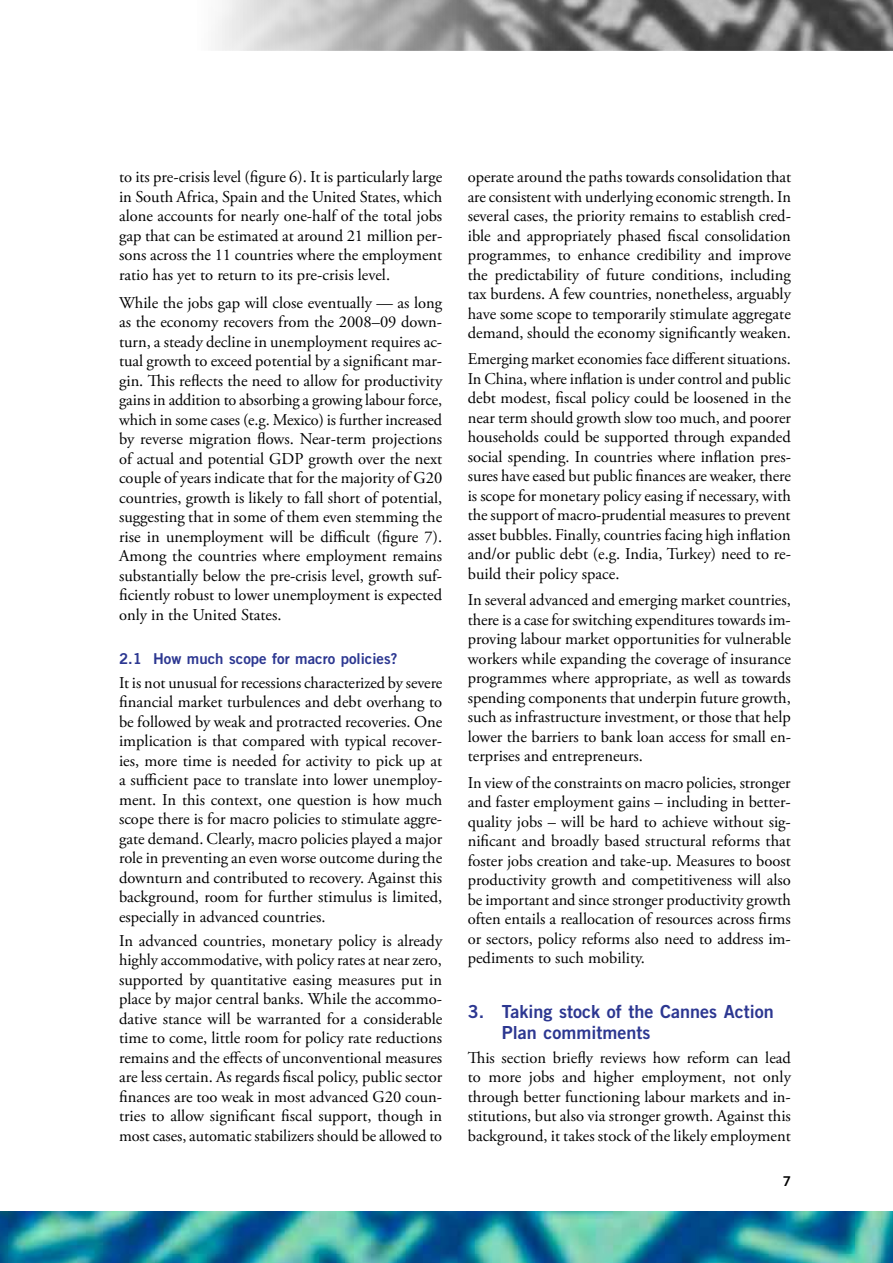
<style>
.page{position:relative;width:893px;height:1263px;background:#fff}
.page>*{position:absolute;margin:0;border:0;box-sizing:border-box;transform-origin:0 0}
.t1{font:18px/21px "Trade Gothic LT Std Bd 2";color:#2c3791}
.t2{font:16.5px/19.5px "Adobe Garamond Pro";color:#000;text-align:justify}
.t3{font:15px "Trade Gothic LT Std Bd 2";color:#2c3791}
.t4{font:13.5px "Trade Gothic LT Std Bd 2";color:#000}
</style>
<div class="page">
<img style="left:215px;top:0;width:678px;height:51px">
<img style="left:0;top:1212px;width:893px;height:51px">
<p class="t2" style="left:119px;top:168px;width:325px">to its pre-crisis level (figure 6). It is particularly large in South Africa, Spain and the United States, which alone accounts for nearly one-half of the total jobs gap that can be estimated at around 21 million per&shy;sons across the 11 countries where the employment ratio has yet to return to its pre-crisis level.</p>
<p class="t2" style="left:119px;top:293px;width:325px">While the jobs gap will close eventually — as long as the economy recovers from the 2008–09 down&shy;turn, a steady decline in unemployment requires ac&shy;tual growth to exceed potential by a significant mar&shy;gin. This reflects the need to allow for productivity gains in addition to absorbing a growing labour force, which in some cases (e.g. Mexico) is further increased by reverse migration flows. Near-term projections of actual and potential GDP growth over the next couple of years indicate that for the majority of G20 countries, growth is likely to fall short of potential, suggesting that in some of them even stemming the rise in unemployment will be difficult (figure 7).<br>Among the countries where employment remains substantially below the pre-crisis level, growth suf&shy;ficiently robust to lower unemployment is expected only in the United States.</p>
<p class="t3" style="left:119px;top:649px;width:280px">2.1 How much scope for macro policies?</p>
<p class="t2" style="left:119px;top:673px;width:325px">It is not unusual for recessions characterized by severe financial market turbulences and debt overhang to be followed by weak and protracted recoveries. One implication is that compared with typical recover&shy;ies, more time is needed for activity to pick up at a sufficient pace to translate into lower unemploy&shy;ment. In this context, one question is how much scope there is for macro policies to stimulate aggre&shy;gate demand. Clearly, macro policies played a major role in preventing an even worse outcome during the downturn and contributed to recovery. Against this background, room for further stimulus is limited, especially in advanced countries.</p>
<p class="t2" style="left:119px;top:931px;width:325px">In advanced countries, monetary policy is already highly accommodative, with policy rates at near zero, supported by quantitative easing measures put in place by major central banks. While the accommo&shy;dative stance will be warranted for a considerable time to come, little room for policy rate reductions remains and the effects of unconventional measures are less certain. As regards fiscal policy, public sector finances are too weak in most advanced G20 coun&shy;tries to allow significant fiscal support, though in most cases, automatic stabilizers should be allowed to</p>
<p class="t2" style="left:468px;top:168px;width:325px">operate around the paths towards consolidation that are consistent with underlying economic strength. In several cases, the priority remains to establish cred&shy;ible and appropriately phased fiscal consolidation programmes, to enhance credibility and improve the predictability of future conditions, including tax burdens. A few countries, nonetheless, arguably have some scope to temporarily stimulate aggregate demand, should the economy significantly weaken.</p>
<p class="t2" style="left:468px;top:350px;width:325px">Emerging market economies face different situations.<br>In China, where inflation is under control and public debt modest, fiscal policy could be loosened in the near term should growth slow too much, and poorer households could be supported through expanded social spending. In countries where inflation pres&shy;sures have eased but public finances are weaker, there is scope for monetary policy easing if necessary, with the support of macro-prudential measures to prevent asset bubbles. Finally, countries facing high inflation and/or public debt (e.g. India, Turkey) need to re&shy;build their policy space.</p>
<p class="t2" style="left:468px;top:591px;width:325px">In several advanced and emerging market countries, there is a case for switching expenditures towards im&shy;proving labour market opportunities for vulnerable workers while expanding the coverage of insurance programmes where appropriate, as well as towards spending components that underpin future growth, such as infrastructure investment, or those that help lower the barriers to bank loan access for small en&shy;terprises and entrepreneurs.</p>
<p class="t2" style="left:468px;top:773px;width:325px">In view of the constraints on macro policies, stronger and faster employment gains – including in better&shy;quality jobs – will be hard to achieve without sig&shy;nificant and broadly based structural reforms that foster jobs creation and take-up. Measures to boost productivity growth and competitiveness will also be important and since stronger productivity growth often entails a reallocation of resources across firms or sectors, policy reforms also need to address im&shy;pediments to such mobility.</p>
<p class="t1" style="left:502px;top:1001px;width:273px;text-indent:-34px">3. Taking stock of the Cannes Action<br>Plan commitments</p>
<p class="t2" style="left:468px;top:1048px;width:325px">This section briefly reviews how reform can lead to more jobs and higher employment, not only through better functioning labour markets and in&shy;stitutions, but also via stronger growth. Against this background, it takes stock of the likely employment</p>
<p class="t4" style="left:783px;top:1173px;width:10px">7</p>
</div>
